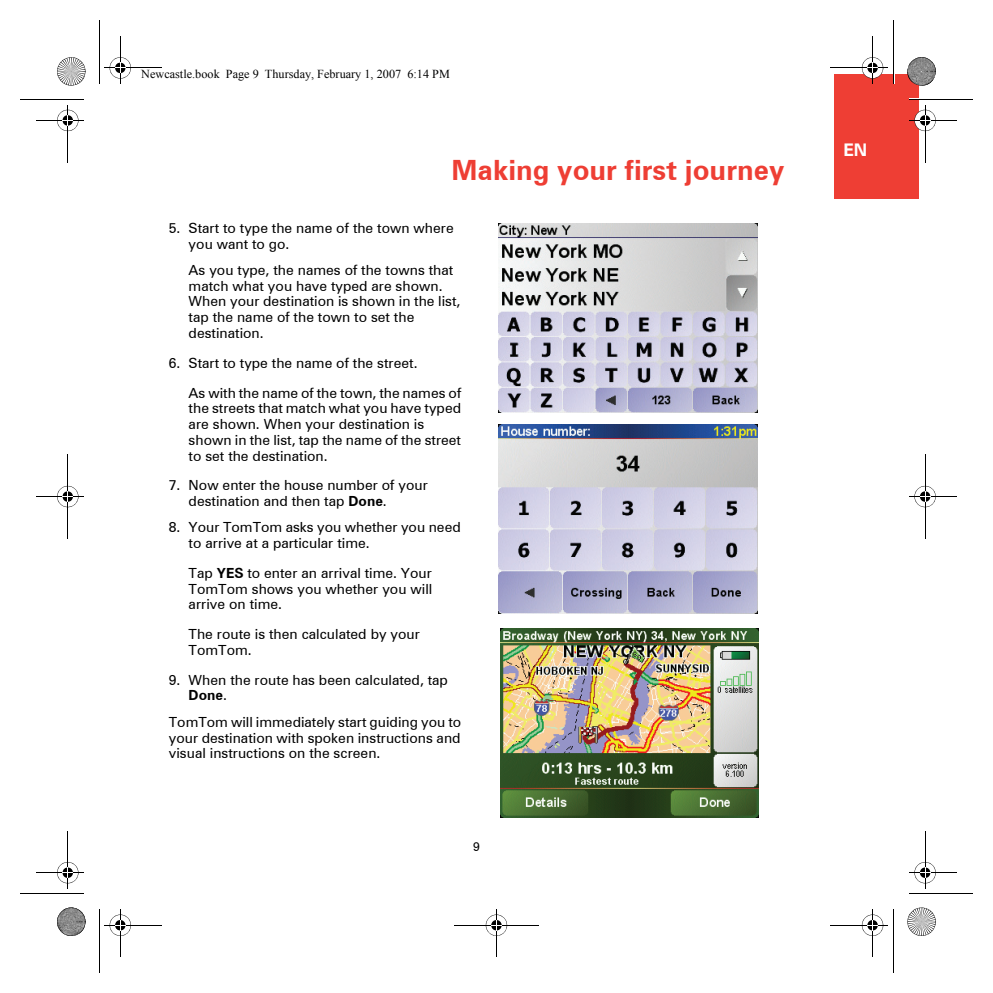
<style>
.page{position:relative;width:993px;height:993px;background:#fff}
.page>*{position:absolute;margin:0;border:0;box-sizing:border-box;transform-origin:0 0}
.t1{font:700 28px "Zurich WGL4 BT";color:#ee3e34}
.t2{font:700 17.5px "Zurich WGL4 BT";color:#fff}
.t3{font:14px/15.8px "Zurich WGL4 BT";color:#000}
.t4{font:12.25px "Times New Roman";color:#000}
.t5{font:12.25px "Zurich WGL4 BT";color:#000}
.s1{font-weight:700}
</style>
<div class="page">
<div style="left:833px;top:75px;width:85px;height:124px;background:#ee3e34"></div>
<img style="left:499px;top:223px;width:258px;height:189px">
<img style="left:499px;top:425px;width:258px;height:188px">
<img style="left:500px;top:628px;width:258px;height:189px">
<hr style="left:892px;top:21px;width:2px;height:63px;background:#fff">
<hr style="left:20px;top:99px;width:63px;height:1px;background:#000">
<hr style="left:20px;top:893px;width:63px;height:1px;background:#000">
<hr style="left:909px;top:893px;width:63px;height:1px;background:#000">
<hr style="left:909px;top:99px;width:63px;height:1px;background:#000">
<hr style="left:99px;top:21px;width:1px;height:63px;background:#000">
<hr style="left:893px;top:21px;width:1px;height:63px;background:#000">
<hr style="left:893px;top:909px;width:1px;height:63px;background:#000">
<hr style="left:99px;top:909px;width:1px;height:63px;background:#000">
<hr style="left:36px;top:496px;width:47px;height:1px;background:#000">
<hr style="left:68px;top:454px;width:1px;height:84px;background:#000">
<svg style="left:57px;top:482px;width:22px;height:28px"></svg>
<hr style="left:909px;top:496px;width:47px;height:1px;background:#000">
<hr style="left:924px;top:454px;width:1px;height:84px;background:#000">
<svg style="left:914px;top:482px;width:21px;height:28px"></svg>
<hr style="left:454px;top:924px;width:84px;height:1px;background:#000">
<hr style="left:496px;top:909px;width:1px;height:47px;background:#000">
<svg style="left:485px;top:914px;width:22px;height:22px"></svg>
<hr style="left:104px;top:68px;width:58px;height:1px;background:#000">
<hr style="left:120px;top:36px;width:1px;height:48px;background:#000">
<svg style="left:109px;top:57px;width:22px;height:22px"></svg>
<hr style="left:830px;top:68px;width:58px;height:1px;background:#000">
<hr style="left:872px;top:36px;width:1px;height:48px;background:#000">
<svg style="left:861px;top:57px;width:22px;height:22px"></svg>
<hr style="left:104px;top:924px;width:58px;height:1px;background:#000">
<hr style="left:120px;top:909px;width:1px;height:47px;background:#000">
<svg style="left:109px;top:914px;width:22px;height:22px"></svg>
<hr style="left:830px;top:924px;width:58px;height:1px;background:#000">
<hr style="left:872px;top:909px;width:1px;height:47px;background:#000">
<svg style="left:861px;top:914px;width:22px;height:22px"></svg>
<hr style="left:36px;top:120px;width:47px;height:1px;background:#000">
<hr style="left:68px;top:105px;width:1px;height:57px;background:#000">
<svg style="left:57px;top:106px;width:21px;height:28px"></svg>
<hr style="left:36px;top:872px;width:47px;height:1px;background:#000">
<hr style="left:68px;top:830px;width:1px;height:58px;background:#000">
<svg style="left:57px;top:858px;width:21px;height:28px"></svg>
<hr style="left:909px;top:120px;width:47px;height:1px;background:#000">
<hr style="left:924px;top:105px;width:1px;height:57px;background:#000">
<svg style="left:914px;top:106px;width:21px;height:28px"></svg>
<hr style="left:909px;top:872px;width:47px;height:1px;background:#000">
<hr style="left:924px;top:830px;width:1px;height:58px;background:#000">
<svg style="left:914px;top:858px;width:21px;height:28px"></svg>
<svg style="left:57px;top:57px;width:29px;height:29px"></svg>
<svg style="left:897px;top:57px;width:38px;height:39px"></svg>
<svg style="left:57px;top:907px;width:29px;height:29px"></svg>
<svg style="left:907px;top:907px;width:28px;height:29px"></svg>
<p class="t4" style="left:141px;top:67px;width:310px">Newcastle.book Page 9 Thursday, February 1, 2007 6:14 PM</p>
<p class="t1" style="left:451px;top:150px;width:334px">Making your first journey</p>
<p class="t3" style="left:188px;top:219px;width:266px;text-indent:-20px">5. Start to type the name of the town where you want to go.</p>
<p class="t3" style="left:188px;top:261px;width:273px">As you type, the names of the towns that match what you have typed are shown.<br>When your destination is shown in the list, tap the name of the town to set the destination.</p>
<p class="t3" style="left:188px;top:347px;width:274px;line-height:29.8px;text-indent:-20px">6. Start to type the name of the street.<br>As with the name of the town, the names of</p>
<p class="t3" style="left:188px;top:399px;width:274px">the streets that match what you have typed are shown. When your destination is shown in the list, tap the name of the street to set the destination.</p>
<p class="t3" style="left:188px;top:476px;width:241px;text-indent:-20px">7. Now enter the house number of your destination and then tap <span class="s1">Done</span>.</p>
<p class="t3" style="left:188px;top:518px;width:273px;text-indent:-20px">8. Your TomTom asks you whether you need to arrive at a particular time.</p>
<p class="t3" style="left:188px;top:564px;width:245px;text-align:justify">Tap <span class="s1">YES</span> to enter an arrival time. Your TomTom shows you whether you will arrive on time.</p>
<p class="t3" style="left:188px;top:625px;width:233px">The route is then calculated by your<br>TomTom.</p>
<p class="t3" style="left:188px;top:671px;width:261px;text-indent:-20px">9. When the route has been calculated, tap<br><span class="s1">Done</span>.</p>
<p class="t3" style="left:169px;top:713px;width:294px;text-align:justify">TomTom will immediately start guiding you to your destination with spoken instructions and visual instructions on the screen.</p>
<p class="t5" style="left:473px;top:837px;width:8px">9</p>
<p class="t2" style="left:843px;top:137px;width:25px">EN</p>
</div>
